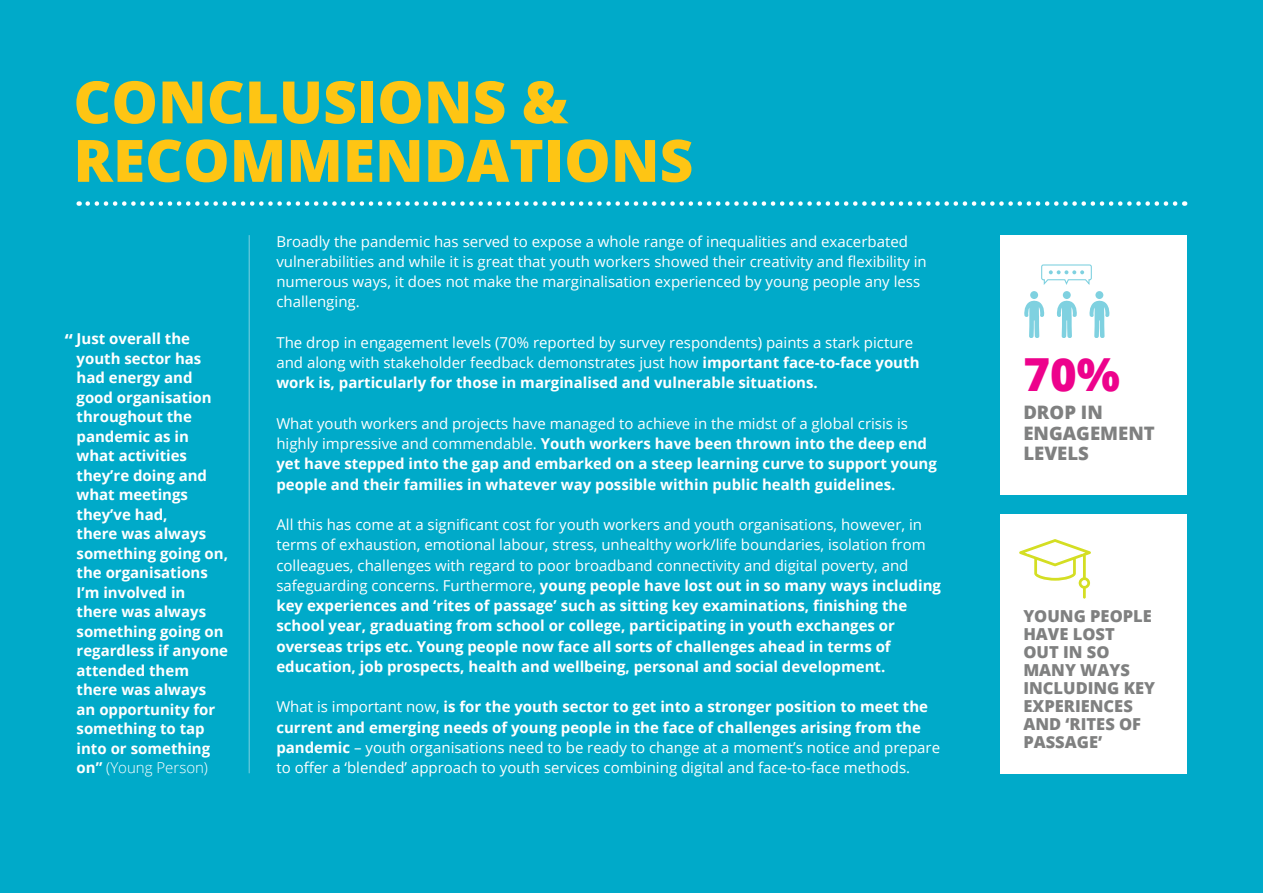
<style>
.page{position:relative;width:1263px;height:893px;background:#00aac9}
.page>*{position:absolute;margin:0;border:0;box-sizing:border-box;transform-origin:0 0}
.t1{font:800 58.5px/58.5px "Open Sans";color:#fec514}
.t2{font:800 45.6px "Open Sans";color:#ed028c}
.GREY_BODY_COPY{font:800 18.6px/20.2px "Open Sans";color:#7f8080}
.GREY_BODY_COPY-2{font:700 18px "Open Sans";color:#fff}
.GREY_BODY_COPY-3{font:800 16.5px/18px "Open Sans";color:#7f8080}
.GREY_BODY_COPY-4{font:700 15px/19.5px "Open Sans";color:#fff}
.GREY_BODY_COPY-5{font:15px/20.2px "Open Sans";color:#fff}
.s1{font-weight:300}
.s2{font-weight:700}
.s3{font-weight:400}
</style>
<div class="page">
<svg style="left:88px;top:201px;width:1097px;height:5px"></svg>
<div style="left:1000px;top:235px;width:186px;height:259px;background:#fff"></div>
<div style="left:1030px;top:291px;width:8px;height:8px;background:#7fd1e0;border-radius:50%"></div>
<svg style="left:1024px;top:301px;width:21px;height:37px"></svg>
<div style="left:1063px;top:291px;width:8px;height:8px;background:#7fd1e0;border-radius:50%"></div>
<svg style="left:1057px;top:301px;width:20px;height:37px"></svg>
<div style="left:1095px;top:291px;width:8px;height:8px;background:#7fd1e0;border-radius:50%"></div>
<svg style="left:1089px;top:301px;width:21px;height:37px"></svg>
<svg style="left:1041px;top:264px;width:51px;height:21px"></svg>
<div style="left:1000px;top:514px;width:186px;height:259px;background:#fff"></div>
<svg style="left:1019px;top:539px;width:72px;height:60px"></svg>
<hr style="left:249px;top:235px;width:1px;height:538px;background:#7fd1e0">
<p class="t1" style="left:73px;top:70px;width:621px">CONCLUSIONS &amp;<br>RECOMMENDATIONS</p>
<p class="GREY_BODY_COPY-4" style="left:77px;top:329px;width:153px">Just overall the youth sector has had energy and good organisation throughout the pandemic as in what activities they’re doing and what meetings they’ve had,<br>there was always something going on, the organisations<br>I’m involved in there was always something going on regardless if anyone attended them there was always an opportunity for something to tap into or something on” <span class="s1">(Young Person)</span></p>
<p class="GREY_BODY_COPY-2" style="left:65px;top:327px;width:10px">“</p>
<p class="GREY_BODY_COPY-5" style="left:276px;top:231px;width:652px">Broadly the pandemic has served to expose a whole range of inequalities and exacerbated vulnerabilities and while it is great that youth workers showed their creativity and flexibility in numerous ways, it does not make the marginalisation experienced by young people any less challenging.</p>
<p class="GREY_BODY_COPY-5" style="left:276px;top:332px;width:645px">The drop in engagement levels (70% reported by survey respondents) paints a stark picture and along with stakeholder feedback demonstrates just how <span class="s2">important face-to-face youth work is, particularly for those in marginalised and vulnerable situations.</span></p>
<p class="GREY_BODY_COPY-4" style="left:276px;top:413px;width:662px;line-height:20.2px"><span class="s3">What youth workers and projects have managed to achieve in the midst of a global crisis is highly impressive and commendable.</span> Youth workers have been thrown into the deep end yet have stepped into the gap and embarked on a steep learning curve to support young people and their families in whatever way possible within public health guidelines.</p>
<p class="GREY_BODY_COPY-4" style="left:276px;top:514px;width:666px;line-height:20.2px"><span class="s3">All this has come at a significant cost for youth workers and youth organisations, however, in terms of exhaustion, emotional labour, stress, unhealthy work/life boundaries, isolation from colleagues, challenges with regard to poor broadband connectivity and digital poverty, and safeguarding concerns. Furthermore,</span> young people have lost out in so many ways including key experiences and ‘rites of passage’ such as sitting key examinations, finishing the school year, graduating from school or college, participating in youth exchanges or overseas trips etc. Young people now face all sorts of challenges ahead in terms of education, job prospects, health and wellbeing, personal and social development.</p>
<p class="GREY_BODY_COPY-5" style="left:276px;top:696px;width:665px">What is important now, <span class="s2">is for the youth sector to get into a stronger position to meet the current and emerging needs of young people in the face of challenges arising from the pandemic</span> – youth organisations need to be ready to change at a moment’s notice and prepare to offer a ‘blended’ approach to youth services combining digital and face-to-face methods.</p>
<p class="t2" style="left:1023px;top:340px;width:98px">70%</p>
<p class="GREY_BODY_COPY" style="left:1023px;top:401px;width:133px">DROP IN<br>ENGAGEMENT<br>LEVELS</p>
<p class="GREY_BODY_COPY-3" style="left:1023px;top:606px;width:133px">YOUNG PEOPLE<br>HAVE LOST<br>OUT IN SO<br>MANY WAYS<br>INCLUDING KEY<br>EXPERIENCES<br>AND ‘RITES OF<br>PASSAGE’</p>
</div>
